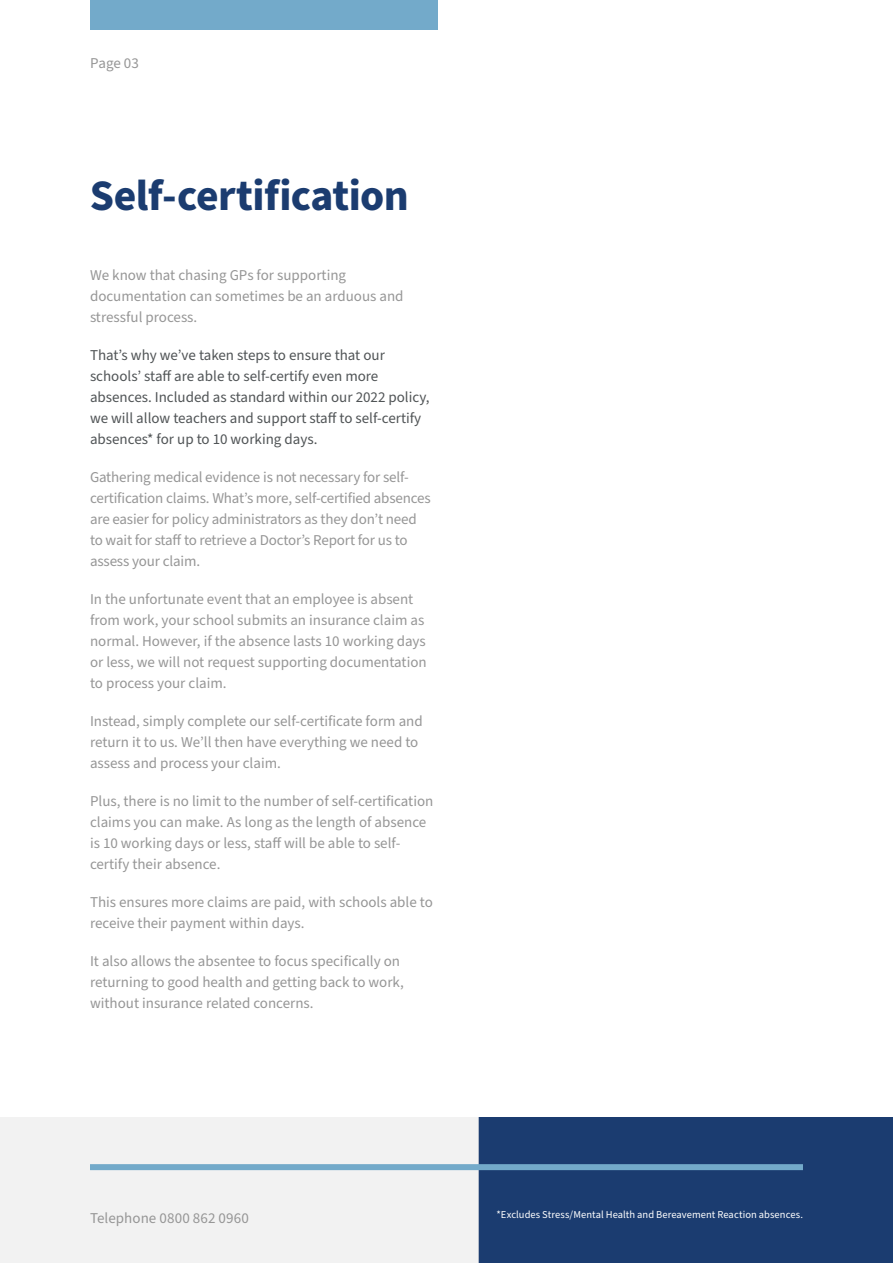
<style>
.page{position:relative;width:893px;height:1263px;background:#fff}
.page>*{position:absolute;margin:0;border:0;box-sizing:border-box;transform-origin:0 0}
.t1{font:700 43.5px "Source Sans Pro";letter-spacing:-.015em;color:#1b3c70}
.t2{font:15px/21px "Source Sans Pro";color:#969696}
.t3{font:15px/21px "Source Sans Pro";color:#505456}
.t4{font:10.5px "Source Sans Pro";letter-spacing:.005em;color:#fff}
</style>
<div class="page">
<div style="left:478px;top:1118px;width:415px;height:145px;background:#1b3c70"></div>
<div style="left:0;top:1118px;width:478px;height:145px;background:#ededed"></div>
<div style="left:90px;top:1164px;width:713px;height:6px;background:#73aaca"></div>
<div style="left:90px;top:0;width:347px;height:30px;background:#73aaca"></div>
<p class="t2" style="left:90px;top:53px;width:50px">Page 03</p>
<h1 class="t1" style="left:90px;top:166px;width:320px">Self-certification</h1>
<p class="t2" style="left:90px;top:265px;width:315px">We know that chasing GPs for supporting documentation can sometimes be an arduous and stressful process.</p>
<p class="t3" style="left:90px;top:345px;width:341px">That’s why we’ve taken steps to ensure that our schools’ staff are able to self-certify even more absences. Included as standard within our 2022 policy, we will allow teachers and support staff to self-certify absences* for up to 10 working days.</p>
<p class="t2" style="left:90px;top:467px;width:342px">Gathering medical evidence is not necessary for self&shy;certification claims. What’s more, self-certified absences are easier for policy administrators as they don’t need to wait for staff to retrieve a Doctor’s Report for us to assess your claim.</p>
<p class="t2" style="left:90px;top:589px;width:338px">In the unfortunate event that an employee is absent from work, your school submits an insurance claim as normal. However, if the absence lasts 10 working days or less, we will not request supporting documentation to process your claim.</p>
<p class="t2" style="left:90px;top:711px;width:334px">Instead, simply complete our self-certificate form and return it to us. We’ll then have everything we need to assess and process your claim.</p>
<p class="t2" style="left:90px;top:791px;width:345px">Plus, there is no limit to the number of self-certification claims you can make. As long as the length of absence is 10 working days or less, staff will be able to self&shy;certify their absence.</p>
<p class="t2" style="left:90px;top:892px;width:344px">This ensures more claims are paid, with schools able to receive their payment within days.</p>
<p class="t2" style="left:90px;top:951px;width:315px">It also allows the absentee to focus specifically on returning to good health and getting back to work, without insurance related concerns.</p>
<p class="t2" style="left:90px;top:1208px;width:161px">Telephone 0800 862 0960</p>
<p class="t4" style="left:497px;top:1208px;width:308px">*Excludes Stress/Mental Health and Bereavement Reaction absences.</p>
</div>
